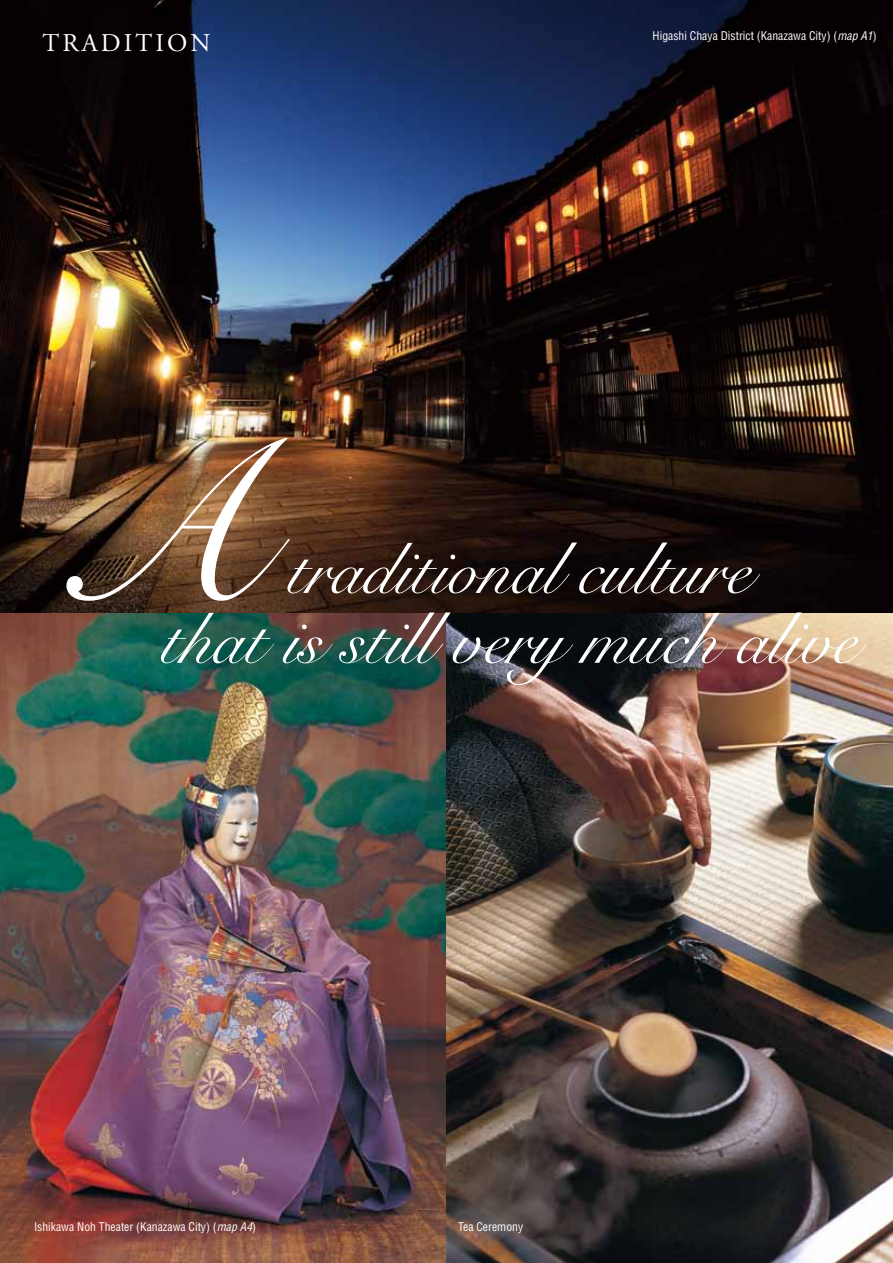
<style>
.page{position:relative;width:893px;height:1263px;background:#fff}
.page>*{position:absolute;margin:0;border:0;box-sizing:border-box;transform-origin:0 0}
.t1{font:226.35px "Snell Roundhand";color:#fff}
.t2{font:72.3px "Snell Roundhand";color:#fff}
.t3{font:25.5px "Adobe Garamond";letter-spacing:.12em;color:#fff}
.t4{font:condensed 11.7px "Helvetica";color:#fff}
.s1{font-style:italic}
</style>
<div class="page">
<img style="left:0;top:0;width:893px;height:1263px">
<h3 class="t3" style="left:43px;top:29px;width:169px">TRADITION</h3>
<p class="t4" style="left:653px;top:28px;width:226px">Higashi Chaya District (Kanazawa City) (<span class="s1">map A1</span>)</p>
<h1 class="t1" style="left:47px;top:397px;width:215px">A</h1>
<h2 class="t2" style="left:161px;top:598px;width:698px">that is still very much alive</h2>
<h2 class="t2" style="left:287px;top:528px;width:465px">traditional culture</h2>
<p class="t4" style="left:34px;top:1219px;width:224px">Ishikawa Noh Theater (Kanazawa City) (<span class="s1">map A4</span>)</p>
<p class="t4" style="left:458px;top:1219px;width:67px">Tea Ceremony</p>
</div>
